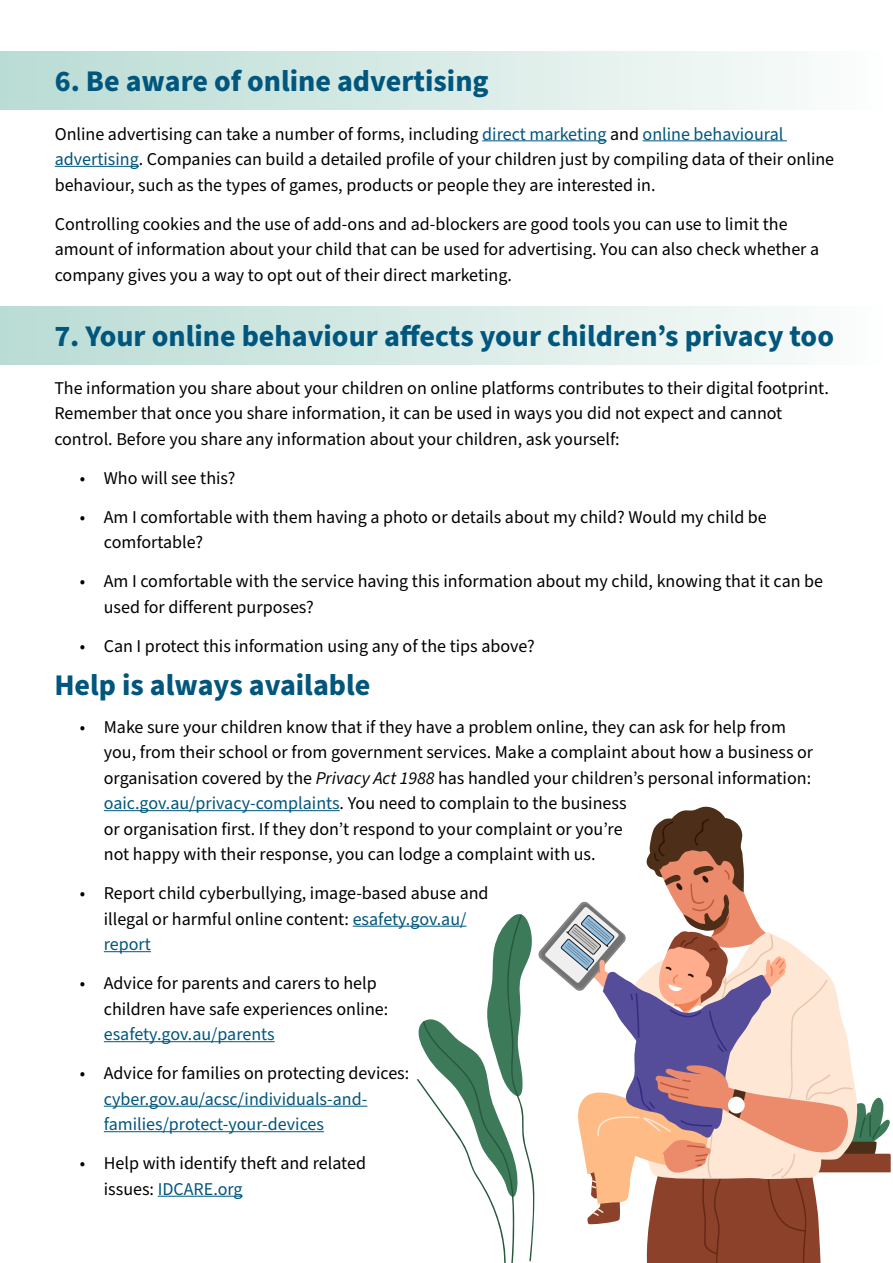
<style>
.page{position:relative;width:893px;height:1263px;background:#fff}
.page>*{position:absolute;margin:0;border:0;box-sizing:border-box;transform-origin:0 0}
.t1{font:700 30px "Source Sans Pro";color:#00567d}
.t2{font:18px/25.5px "Source Sans Pro";color:#000}
.t3{font:18px/25.5px "Source Sans Pro";color:#00567d}
.s1{color:#00567d}
.s2{font-style:italic}
</style>
<div class="page">
<div style="left:0;top:52px;width:891px;height:58px;background:linear-gradient(to right,#b8dbd4,#fcfdfc)"></div>
<div style="left:0;top:306px;width:891px;height:58px;background:linear-gradient(to right,#b8dbd4,#fcfdfc)"></div>
<hr style="left:482px;top:140px;width:124px;height:1px;background:#00567d">
<hr style="left:643px;top:140px;width:144px;height:1px;background:#00567d">
<hr style="left:55px;top:166px;width:84px;height:1px;background:#00567d">
<hr style="left:104px;top:810px;width:236px;height:1px;background:#00567d">
<hr style="left:353px;top:926px;width:113px;height:1px;background:#00567d">
<hr style="left:104px;top:951px;width:47px;height:1px;background:#00567d">
<hr style="left:104px;top:1041px;width:171px;height:1px;background:#00567d">
<hr style="left:104px;top:1106px;width:263px;height:1px;background:#00567d">
<hr style="left:104px;top:1131px;width:220px;height:1px;background:#00567d">
<hr style="left:158px;top:1196px;width:85px;height:1px;background:#00567d">
<svg style="left:414px;top:807px;width:477px;height:456px"></svg>
<h1 class="t1" style="left:55px;top:61px;width:435px">6. Be aware of online advertising</h1>
<p class="t2" style="left:55px;top:121px;width:781px">Online advertising can take a number of forms, including <span class="s1">direct marketing</span> and <span class="s1">online behavioural advertising</span>. Companies can build a detailed profile of your children just by compiling data of their online behaviour, such as the types of games, products or people they are interested in.</p>
<p class="t2" style="left:55px;top:211px;width:766px">Controlling cookies and the use of add-ons and ad-blockers are good tools you can use to limit the amount of information about your child that can be used for advertising. You can also check whether a company gives you a way to opt out of their direct marketing.</p>
<h1 class="t1" style="left:54px;top:315px;width:781px">7. Your online behaviour affects your children’s privacy too</h1>
<p class="t2" style="left:54px;top:376px;width:776px">The information you share about your children on online platforms contributes to their digital footprint.<br>Remember that once you share information, it can be used in ways you did not expect and cannot control. Before you share any information about your children, ask yourself:</p>
<p class="t2" style="left:80px;top:466px;width:157px">• Who will see this?</p>
<p class="t2" style="left:104px;top:505px;width:664px;text-indent:-24px">• Am I comfortable with them having a photo or details about my child? Would my child be comfortable?</p>
<p class="t2" style="left:104px;top:569px;width:721px;text-indent:-24px">• Am I comfortable with the service having this information about my child, knowing that it can be used for different purposes?</p>
<p class="t2" style="left:80px;top:634px;width:457px">• Can I protect this information using any of the tips above?</p>
<h1 class="t1" style="left:54px;top:665px;width:318px">Help is always available</h1>
<p class="t2" style="left:104px;top:715px;width:711px;text-indent:-24px">• Make sure your children know that if they have a problem online, they can ask for help from you, from their school or from government services. Make a complaint about how a business or organisation covered by the <span class="s2">Privacy Act 1988</span> has handled your children’s personal information: <span class="s1">oaic.gov.au/privacy-complaints</span>. You need to complain to the business<br>or organisation first. If they don’t respond to your complaint or you’re<br>not happy with their response, you can lodge a complaint with us.</p>
<p class="t2" style="left:104px;top:881px;width:386px;text-indent:-24px">• Report child cyberbullying, image-based abuse and illegal or harmful online content: <span class="s1">esafety.gov.au/ report</span></p>
<p class="t2" style="left:104px;top:971px;width:286px;text-indent:-24px">• Advice for parents and carers to help children have safe experiences online:</p>
<p class="t3" style="left:104px;top:1022px;width:172px">esafety.gov.au/parents</p>
<p class="t2" style="left:80px;top:1061px;width:331px">• Advice for families on protecting devices:</p>
<p class="t3" style="left:104px;top:1087px;width:265px">cyber.gov.au/acsc/individuals-and&shy;families/protect-your-devices</p>
<p class="t2" style="left:104px;top:1151px;width:264px;text-indent:-24px">• Help with identify theft and related issues: <span class="s1">IDCARE.org</span></p>
</div>
